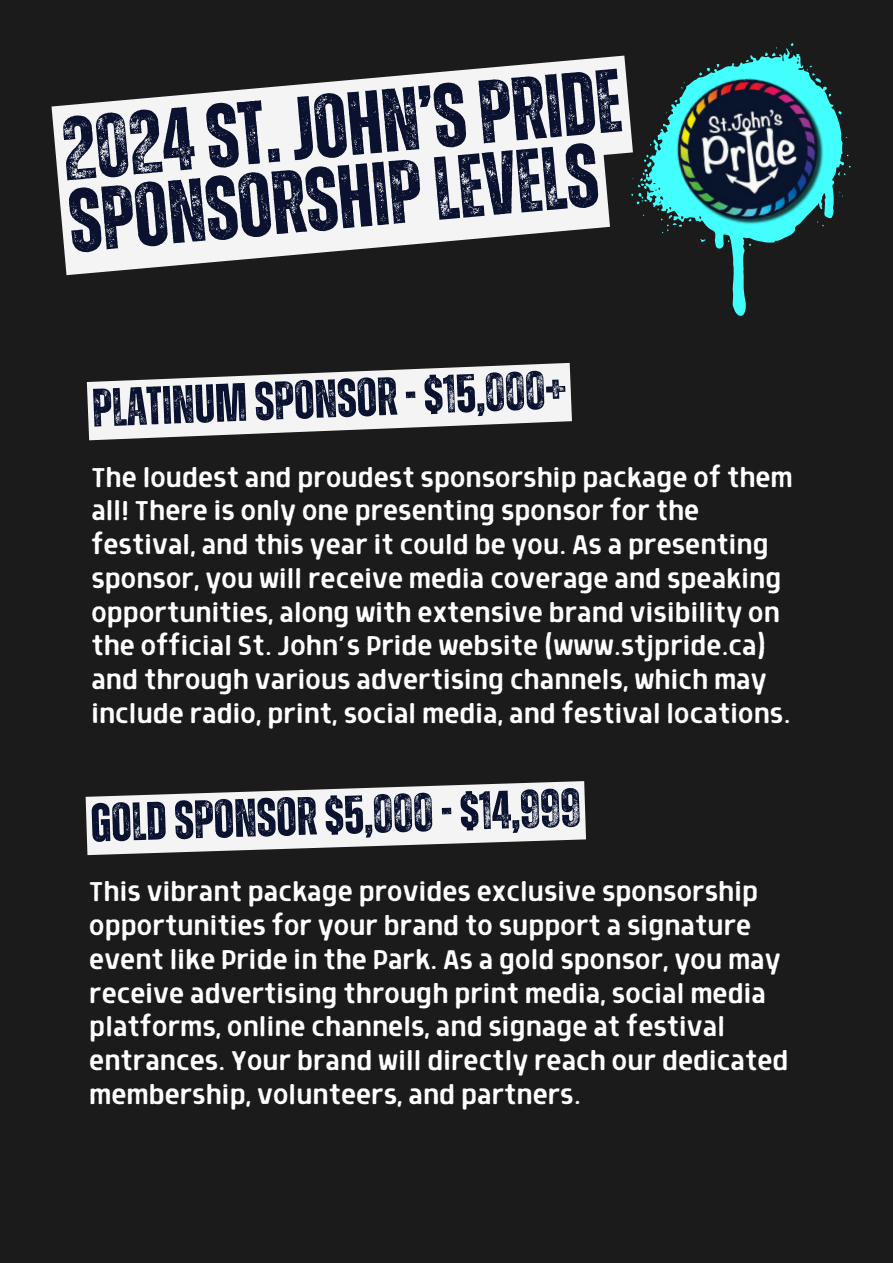
<style>
.page{position:relative;width:893px;height:1263px;background:#1b1b1b}
.page>*{position:absolute;margin:0;border:0;box-sizing:border-box;transform-origin:0 0}
.t1{font:700 89.78px/72.1px "Zuume Rough";color:#0a122f}
.t2{font:700 54px "Zuume Rough";color:#0a122f}
.t3{font:31.5px/33.8px "Grimpt Print";color:#fff}
</style>
<div class="page">
<svg style="left:87px;top:363px;width:485px;height:77px"></svg>
<svg style="left:86px;top:781px;width:500px;height:74px"></svg>
<svg style="left:639px;top:43px;width:162px;height:273px"></svg>
<img style="left:661px;top:60px;width:190px;height:193px">
<svg style="left:51px;top:56px;width:588px;height:219px;fill:#f4f4f5"></svg>
<h2 class="t1" style="left:60px;top:118px;width:562px;rotate:-5deg">2024ST. JOHN’SPRIDE<br>SPONSORSHIPLEVELS</h2>
<p class="t2" style="left:91px;top:382px;width:476px;rotate:-2deg">PlatinumSponsor-$15,000+</p>
<h1 class="t3" style="left:91px;top:456px;width:703px">The loudest and proudest sponsorship package of them all! There is only one presenting sponsor for the festival, and this year it could be you. As a presenting sponsor, you will receive media coverage and speaking opportunities, along with extensive brand visibility on the official St. John’s Pride website (www.stjpride.ca) and through various advertising channels, which may include radio, print, social media, and festival locations.</h1>
<h2 class="t2" style="left:90px;top:799px;width:491px;rotate:-2deg">GoldSponsor$5,000-$14,999</h2>
<p class="t3" style="left:89px;top:871px;width:700px">This vibrant package provides exclusive sponsorship opportunities for your brand to support a signature event like Pride in the Park. As a gold sponsor, you may receive advertising through print media, social media platforms, online channels, and signage at festival entrances. Your brand will directly reach our dedicated membership, volunteers, and partners.</p>
</div>
